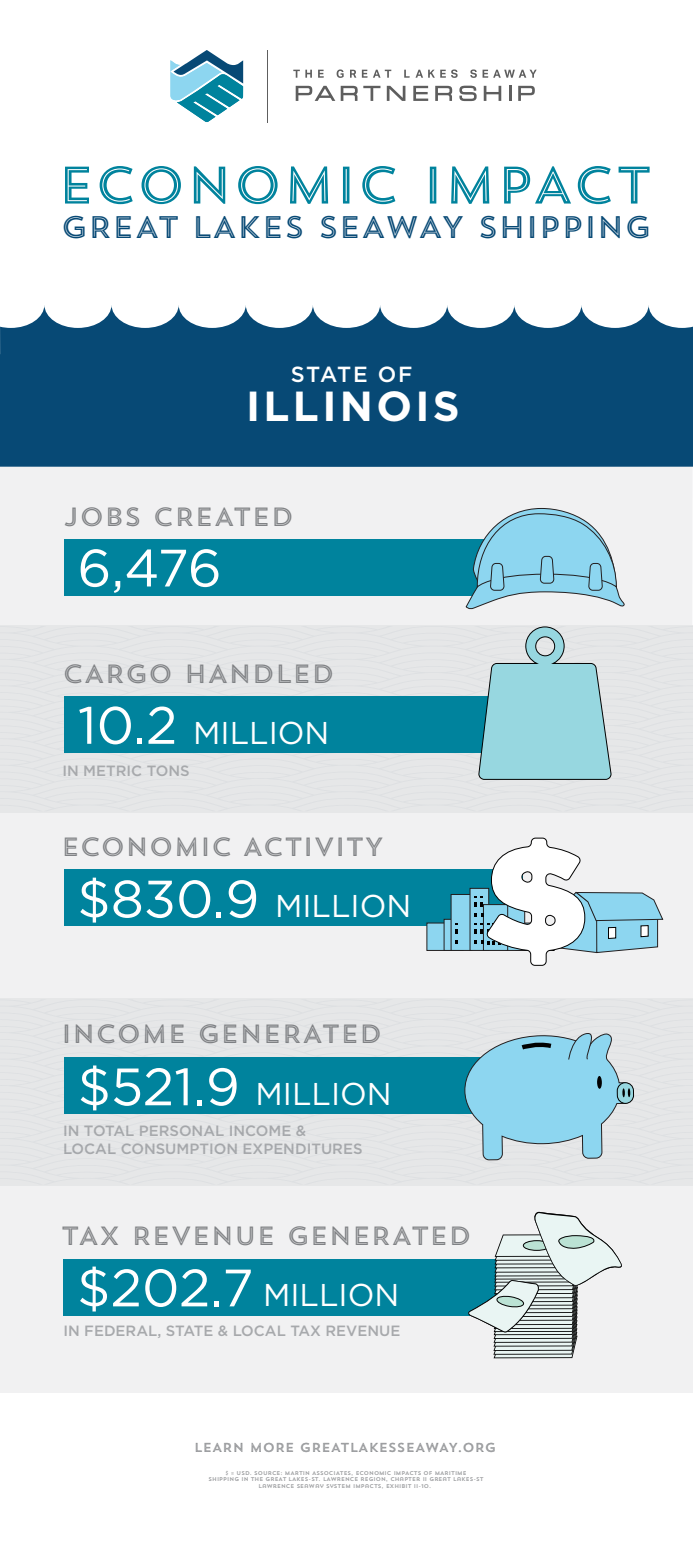
<style>
.page{position:relative;width:693px;height:1541px;background:#fff}
.page>*{position:absolute;margin:0;border:0;box-sizing:border-box;transform-origin:0 0}
.t1{font:52.5px "Trend Sans Five";color:#00839d}
.t2{font:52.5px "Gotham";color:#fff}
.t3{font:700 42px "Gotham HTF";letter-spacing:.08em;color:#fff}
.t4{font:31.5px "Gotham";color:#fff}
.t5{font:31.06px "Trend Sans Five";color:#074975}
.t6{font:26.25px "Trend Sans Five";color:#808285}
.t7{font:500 21.88px "Gotham HTF";letter-spacing:.065em;color:#fff}
.t8{font:500 14.88px/17.8px "Gotham HTF";color:#a7a9ac}
.t9{font:12.95px "Trend Sans Five";color:#808285}
.t10{font:5.42px/6.6px "Trend Sans Five";color:#808285;text-align:center}
.s1{font-size:52.5px}
</style>
<div class="page">
<div style="left:0;top:467px;width:693px;height:159px;background:#f1f1f2"></div>
<div style="left:0;top:1184px;width:692px;height:209px;background:#f1f1f2"></div>
<div style="left:0;top:813px;width:692px;height:187px;background:#f1f1f2"></div>
<div style="left:0;top:626px;width:693px;height:185px;background:#e6e7e8"></div>
<div style="left:0;top:999px;width:693px;height:186px;background:#e6e7e8"></div>
<div style="left:64px;top:539px;width:425px;height:57px;background:#00839d"></div>
<div style="left:64px;top:696px;width:445px;height:57px;background:#00839d"></div>
<div style="left:64px;top:869px;width:458px;height:57px;background:#00839d"></div>
<div style="left:64px;top:1057px;width:464px;height:57px;background:#00839d"></div>
<div style="left:63px;top:1259px;width:465px;height:57px;background:#00839d"></div>
<div style="left:617px;top:1082px;width:17px;height:22px;border:1px solid #010101;border-radius:8px"></div>
<svg style="left:478px;top:626px;width:134px;height:154px;background:#a4d2d9"></svg>
<svg style="left:465px;top:508px;width:161px;height:103px"></svg>
<div style="left:0;top:360px;width:693px;height:107px;background:#074975"></div>
<svg style="left:0;top:305px;width:693px;height:55px"></svg>
<svg style="left:170px;top:50px;width:73px;height:72px"></svg>
<hr style="left:267px;top:50px;width:1px;height:72px;background:#5e5e5e">
<svg style="left:293px;top:70px;width:19px;height:8px"></svg>
<svg style="left:318px;top:70px;width:6px;height:8px"></svg>
<svg style="left:337px;top:69px;width:7px;height:9px"></svg>
<svg style="left:350px;top:70px;width:6px;height:8px"></svg>
<svg style="left:362px;top:70px;width:29px;height:8px"></svg>
<svg style="left:404px;top:70px;width:6px;height:8px"></svg>
<svg style="left:416px;top:69px;width:42px;height:9px"></svg>
<svg style="left:470px;top:69px;width:7px;height:9px"></svg>
<svg style="left:483px;top:70px;width:54px;height:8px"></svg>
<svg style="left:296px;top:86px;width:39px;height:15px"></svg>
<svg style="left:341px;top:86px;width:39px;height:15px"></svg>
<svg style="left:387px;top:86px;width:18px;height:15px"></svg>
<svg style="left:413px;top:86px;width:15px;height:15px"></svg>
<svg style="left:435px;top:86px;width:17px;height:15px"></svg>
<svg style="left:459px;top:86px;width:18px;height:15px"></svg>
<svg style="left:484px;top:86px;width:17px;height:15px"></svg>
<svg style="left:509px;top:86px;width:2px;height:15px"></svg>
<svg style="left:518px;top:86px;width:17px;height:15px"></svg>
<svg style="left:464px;top:1029px;width:168px;height:131px;background:#a1d2e3"></svg>
<div style="left:426px;top:923px;width:25px;height:28px;background:#8dd6f0;border:1px solid #231f20"></div>
<svg style="left:444px;top:919px;width:7px;height:32px"></svg>
<div style="left:451px;top:894px;width:21px;height:57px;background:#8dd6f0;border:1px solid #231f20"></div>
<div style="left:470px;top:888px;width:19px;height:63px;background:#8dd6f0"></div>
<svg style="left:455px;top:923px;width:2px;height:11px"></svg>
<svg style="left:474px;top:837px;width:190px;height:129px"></svg>
<svg style="left:468px;top:1212px;width:154px;height:146px"></svg>
<h1 class="t1" style="left:57px;top:152px;width:597px">ECONOMIC IMPACT</h1>
<h3 class="t5" style="left:61px;top:207px;width:592px">GREAT LAKES SEAWAY SHIPPING</h3>
<h3 class="t7" style="left:291px;top:362px;width:123px">STATE OF</h3>
<h2 class="t3" style="left:246px;top:382px;width:215px">ILLINOIS</h2>
<h3 class="t6" style="left:64px;top:500px;width:232px">JOBS CREATED</h3>
<h1 class="t2" style="left:77px;top:539px;width:146px">6,476</h1>
<h3 class="t6" style="left:62px;top:656px;width:274px">CARGO HANDLED</h3>
<h3 class="t4" style="left:78px;top:715px;width:253px"><span class="s1">10.2</span> MILLION</h3>
<h3 class="t8" style="left:62px;top:762px;width:129px">IN METRIC TONS</h3>
<h3 class="t6" style="left:61px;top:830px;width:324px">ECONOMIC ACTIVITY</h3>
<h3 class="t4" style="left:77px;top:889px;width:336px"><span class="s1">$830.9</span> MILLION</h3>
<h3 class="t6" style="left:61px;top:1017px;width:323px">INCOME GENERATED</h3>
<h3 class="t4" style="left:78px;top:1077px;width:316px"><span class="s1">$521.9</span> MILLION</h3>
<h3 class="t8" style="left:63px;top:1121px;width:301px">IN TOTAL PERSONAL INCOME &amp;<br>LOCAL CONSUMPTION EXPENDITURES</h3>
<h3 class="t6" style="left:61px;top:1219px;width:412px">TAX REVENUE GENERATED</h3>
<h3 class="t4" style="left:77px;top:1278px;width:324px"><span class="s1">$202.7</span> MILLION</h3>
<h3 class="t8" style="left:63px;top:1322px;width:338px">IN FEDERAL, STATE &amp; LOCAL TAX REVENUE</h3>
<h3 class="t9" style="left:194px;top:1439px;width:304px">LEARN MORE GREATLAKESSEAWAY.ORG</h3>
<p class="t10" style="left:209px;top:1469px;width:277px">$ = USD. SOURCE: MARTIN ASSOCIATES, ECONOMIC IMPACTS OF MARITIME<br>SHIPPING IN THE GREAT LAKES-ST. LAWRENCE REGION, CHAPTER II GREAT LAKES-ST<br>LAWRENCE SEAWAY SYSTEM IMPACTS, EXHIBIT II-10.</p>
</div>
